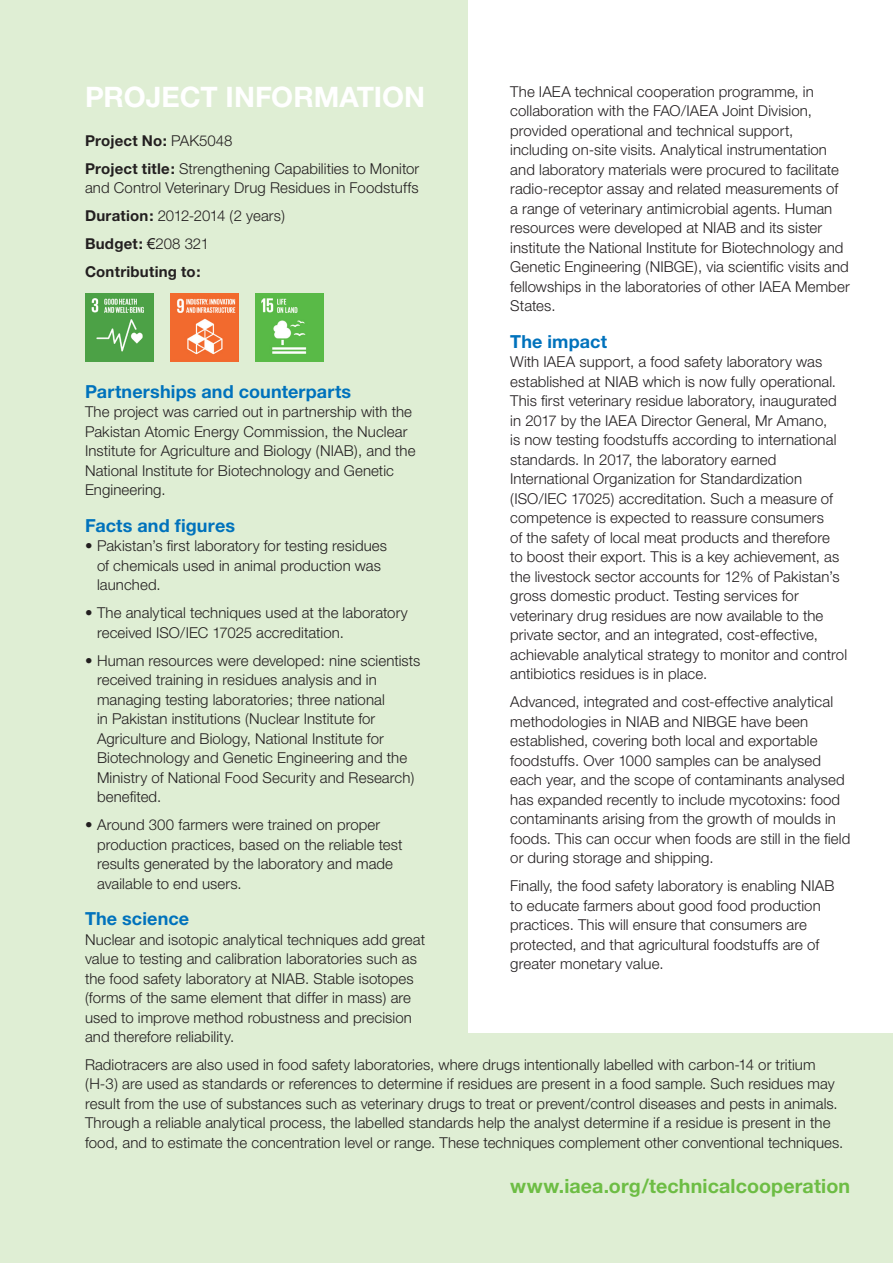
<style>
.page{position:relative;width:893px;height:1263px;background:#fff}
.page>*{position:absolute;margin:0;border:0;box-sizing:border-box;transform-origin:0 0}
.Subhead{font:700 28.2px "Helvetica Neue";color:#fff}
.Subhead-2{font:700 19.65px "Helvetica Neue";letter-spacing:.005em;color:#6dbd44}
.Subhead-3{font:700 18px "Helvetica Neue";letter-spacing:.01em;color:#0072bc}
.Bullets{font:300 15px/19.5px "Helvetica Neue";letter-spacing:.005em;color:#231f20}
.t1{font:700 15px "Helvetica Neue";letter-spacing:.015em;color:#231f20}
.s1{font-weight:300}
.s2{font-weight:700}
.s3{font-family:"Arial";font-weight:400}
</style>
<div class="page">
<div style="left:0;top:1033px;width:893px;height:230px;background:#dfeed4"></div>
<div style="left:0;top:0;width:468px;height:1263px;background:#dfeed4"></div>
<img style="left:85px;top:293px;width:69px;height:69px">
<img style="left:170px;top:293px;width:69px;height:69px">
<img style="left:255px;top:293px;width:69px;height:69px">
<p class="Bullets" style="left:510px;top:81px;width:341px">The IAEA technical cooperation programme, in collaboration with the FAO/IAEA Joint Division, provided operational and technical support, including on-site visits. Analytical instrumentation and laboratory materials were procured to facilitate radio-receptor assay and related measurements of a range of veterinary antimicrobial agents. Human resources were developed at NIAB and its sister institute the National Institute for Biotechnology and Genetic Engineering (NIBGE), via scientific visits and fellowships in the laboratories of other IAEA Member States.</p>
<p class="Subhead-3" style="left:510px;top:330px;width:98px">The impact</p>
<p class="Bullets" style="left:510px;top:352px;width:338px">With IAEA support, a food safety laboratory was established at NIAB which is now fully operational.<br>This first veterinary residue laboratory, inaugurated in 2017 by the IAEA Director General, Mr Amano,<br>is now testing foodstuffs according to international standards. In 2017, the laboratory earned International Organization for Standardization (ISO/IEC 17025) accreditation. Such a measure of competence is expected to reassure consumers<br>of the safety of local meat products and therefore<br>to boost their export. This is a key achievement, as the livestock sector accounts for 12% of Pakistan’s gross domestic product. Testing services for veterinary drug residues are now available to the private sector, and an integrated, cost-effective, achievable analytical strategy to monitor and control antibiotics residues is in place.</p>
<p class="Bullets" style="left:510px;top:692px;width:342px">Advanced, integrated and cost-effective analytical methodologies in NIAB and NIBGE have been established, covering both local and exportable foodstuffs. Over 1000 samples can be analysed each year, and the scope of contaminants analysed has expanded recently to include mycotoxins: food contaminants arising from the growth of moulds in foods. This can occur when foods are still in the field or during storage and shipping.</p>
<p class="Bullets" style="left:510px;top:876px;width:326px">Finally, the food safety laboratory is enabling NIAB to educate farmers about good food production practices. This will ensure that consumers are protected, and that agricultural foodstuffs are of greater monetary value.</p>
<p class="Subhead" style="left:85px;top:80px;width:342px">PROJECT INFORMATION</p>
<p class="t1" style="left:85px;top:131px;width:149px">Project No: <span class="s1">PAK5048</span></p>
<p class="Bullets" style="left:85px;top:158px;width:336px"><span class="s2">Project title:</span> Strengthening Capabilities to Monitor and Control Veterinary Drug Residues in Foodstuffs</p>
<p class="Bullets" style="left:85px;top:206px;width:202px"><span class="s2">Duration:</span> 2012-2014 (2 years)</p>
<p class="t1" style="left:85px;top:235px;width:125px">Budget: <span class="s3">€</span><span class="s1">208 321</span></p>
<p class="t1" style="left:85px;top:263px;width:117px">Contributing to:</p>
<p class="Subhead-3" style="left:85px;top:380px;width:268px">Partnerships and counterparts</p>
<p class="Bullets" style="left:85px;top:402px;width:332px">The project was carried out in partnership with the Pakistan Atomic Energy Commission, the Nuclear Institute for Agriculture and Biology (NIAB), and the National Institute for Biotechnology and Genetic Engineering.</p>
<p class="Subhead-3" style="left:85px;top:514px;width:152px">Facts and figures</p>
<p class="Bullets" style="left:97px;top:536px;width:292px;text-indent:-12px">• Pakistan’s first laboratory for testing residues of chemicals used in animal production was launched.</p>
<p class="Bullets" style="left:97px;top:603px;width:312px;text-indent:-12px">• The analytical techniques used at the laboratory received ISO/IEC 17025 accreditation.</p>
<p class="Bullets" style="left:97px;top:650px;width:325px;text-indent:-12px">• Human resources were developed: nine scientists received training in residues analysis and in managing testing laboratories; three national<br>in Pakistan institutions (Nuclear Institute for Agriculture and Biology, National Institute for Biotechnology and Genetic Engineering and the Ministry of National Food Security and Research) benefited.</p>
<p class="Bullets" style="left:97px;top:815px;width:307px;text-indent:-12px">• Around 300 farmers were trained on proper production practices, based on the reliable test results generated by the laboratory and made available to end users.</p>
<p class="Subhead-3" style="left:85px;top:908px;width:106px">The science</p>
<p class="Bullets" style="left:85px;top:929px;width:342px">Nuclear and isotopic analytical techniques add great value to testing and calibration laboratories such as the food safety laboratory at NIAB. Stable isotopes (forms of the same element that differ in mass) are used to improve method robustness and precision and therefore reliability.</p>
<p class="Bullets" style="left:85px;top:1054px;width:760px">Radiotracers are also used in food safety laboratories, where drugs intentionally labelled with carbon-14 or tritium (H-3) are used as standards or references to determine if residues are present in a food sample. Such residues may result from the use of substances such as veterinary drugs to treat or prevent/control diseases and pests in animals.<br>Through a reliable analytical process, the labelled standards help the analyst determine if a residue is present in the food, and to estimate the concentration level or range. These techniques complement other conventional techniques.</p>
<p class="Subhead-2" style="left:510px;top:1174px;width:341px">www.iaea.org/technicalcooperation</p>
</div>
